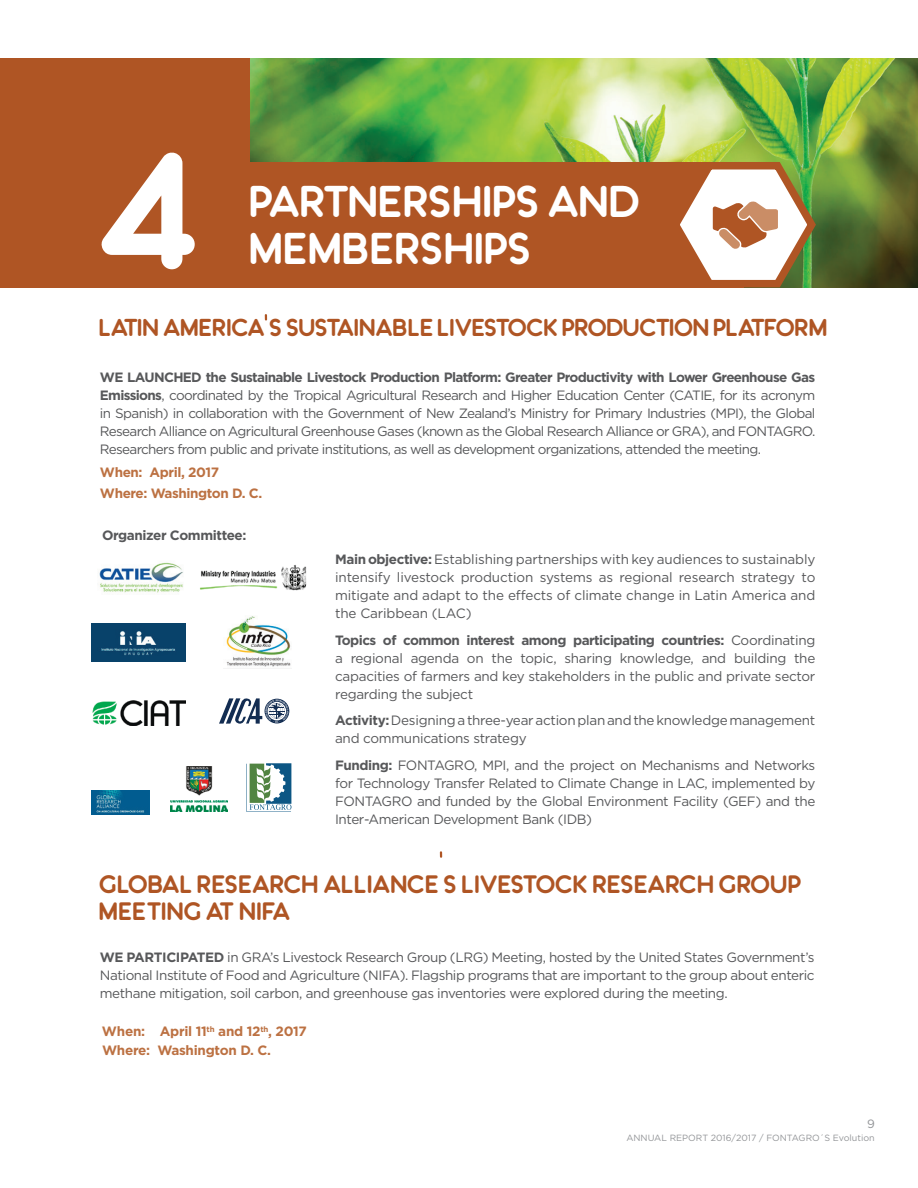
<style>
.page{position:relative;width:918px;height:1188px;background:#fff}
.page>*{position:absolute;margin:0;border:0;box-sizing:border-box;transform-origin:0 0}
.t1{font:168.45px "Knigsberg";color:#fff}
.t2{font:45px "Knigsberg";letter-spacing:-.04em;color:#fff}
.t3{font:45px "Knigsberg";letter-spacing:-.005em;color:#fff}
.t4{font:25.5px/27px "Knigsberg";letter-spacing:-.03em;color:#af5524}
.t5{font:24.75px "Knigsberg";letter-spacing:-.045em;color:#af5524}
.t6{font:13.5px/18px "Gotham";letter-spacing:-.025em;color:#57585a;text-align:justify}
.t7{font:700 13.5px/20.5px "Gotham";letter-spacing:-.03em;color:#bc7142}
.t8{font:700 13.5px "Gotham";letter-spacing:-.03em;color:#57585a}
.t9{font:12px "Gotham";color:#939598}
.t10{font:9px "Gotham";color:#939598}
.s1{font-weight:700}
</style>
<div class="page">
<img style="left:250px;top:58px;width:668px;height:229px">
<div style="left:0;top:1px;width:250px;height:286px;background:#af5524"></div>
<div style="left:0;top:162px;width:744px;height:125px;background:#af5524"></div>
<div style="left:0;top:0;width:918px;height:58px;background:#fff"></div>
<img style="left:99px;top:562px;width:84px;height:31px">
<img style="left:201px;top:565px;width:104px;height:23px">
<div style="left:199px;top:561px;width:108px;height:29px;border:1px solid #fff"></div>
<svg style="left:667px;top:158px;width:153px;height:130px"></svg>
<img style="left:91px;top:791px;width:58px;height:24px">
<img style="left:91px;top:623px;width:94px;height:38px">
<img style="left:226px;top:616px;width:65px;height:51px">
<img style="left:170px;top:766px;width:58px;height:46px">
<img style="left:92px;top:700px;width:93px;height:26px">
<svg style="left:219px;top:698px;width:70px;height:26px"></svg>
<svg style="left:246px;top:763px;width:45px;height:49px"></svg>
<h1 class="t1" style="left:100px;top:107px;width:113px">4</h1>
<h2 class="t2" style="left:251px;top:174px;width:394px">PARTNERSHIPS AND</h2>
<h2 class="t3" style="left:251px;top:220px;width:284px">MEMBERSHIPS</h2>
<h3 class="t5" style="left:100px;top:312px;width:730px">LATIN AMERICA S SUSTAINABLE LIVESTOCK PRODUCTION PLATFORM</h3>
<p class="t6" style="left:100px;top:368px;width:717px"><span class="s1">WE LAUNCHED the Sustainable Livestock Production Platform: Greater Productivity with Lower Greenhouse Gas Emissions</span>, coordinated by the Tropical Agricultural Research and Higher Education Center (CATIE, for its acronym in Spanish) in collaboration with the Government of New Zealand’s Ministry for Primary Industries (MPI), the Global Research Alliance on Agricultural Greenhouse Gases (known as the Global Research Alliance or GRA), and FONTAGRO.<br>Researchers from public and private institutions, as well as development organizations, attended the meeting.</p>
<p class="t7" style="left:100px;top:462px;width:164px">When: April, 2017<br>Where: Washington D. C.</p>
<p class="t8" style="left:102px;top:527px;width:146px">Organizer Committee:</p>
<p class="t6" style="left:335px;top:550px;width:482px"><span class="s1">Main objective:</span> Establishing partnerships with key audiences to sustainably intensify livestock production systems as regional research strategy to mitigate and adapt to the effects of climate change in Latin America and the Caribbean (LAC)</p>
<p class="t6" style="left:335px;top:631px;width:482px"><span class="s1">Topics of common interest among participating countries:</span> Coordinating a regional agenda on the topic, sharing knowledge, and building the capacities of farmers and key stakeholders in the public and private sector regarding the subject</p>
<p class="t6" style="left:335px;top:711px;width:482px"><span class="s1">Activity:</span> Designing a three-year action plan and the knowledge management and communications strategy</p>
<p class="t6" style="left:335px;top:756px;width:482px"><span class="s1">Funding:</span> FONTAGRO, MPI, and the project on Mechanisms and Networks for Technology Transfer Related to Climate Change in LAC, implemented by FONTAGRO and funded by the Global Environment Facility (GEF) and the Inter-American Development Bank (IDB)</p>
<h3 class="t4" style="left:100px;top:871px;width:705px">GLOBAL RESEARCH ALLIANCE S LIVESTOCK RESEARCH GROUP<br>MEETING AT NIFA</h3>
<p class="t6" style="left:100px;top:948px;width:716px"><span class="s1">WE PARTICIPATED</span> in GRA’s Livestock Research Group (LRG) Meeting, hosted by the United States Government’s National Institute of Food and Agriculture (NIFA). Flagship programs that are important to the group about enteric methane mitigation, soil carbon, and greenhouse gas inventories were explored during the meeting.</p>
<p class="t7" style="left:102px;top:1021px;width:207px;line-height:19.2px">When: April 11<sup>th</sup> and 12<sup>th</sup>, 2017<br>Where: Washington D. C.</p>
<p class="t9" style="left:867px;top:1117px;width:9px">9</p>
<p class="t10" style="left:626px;top:1133px;width:250px">ANNUAL REPORT 2016/2017 / FONTAGRO´S Evolution</p>
</div>
